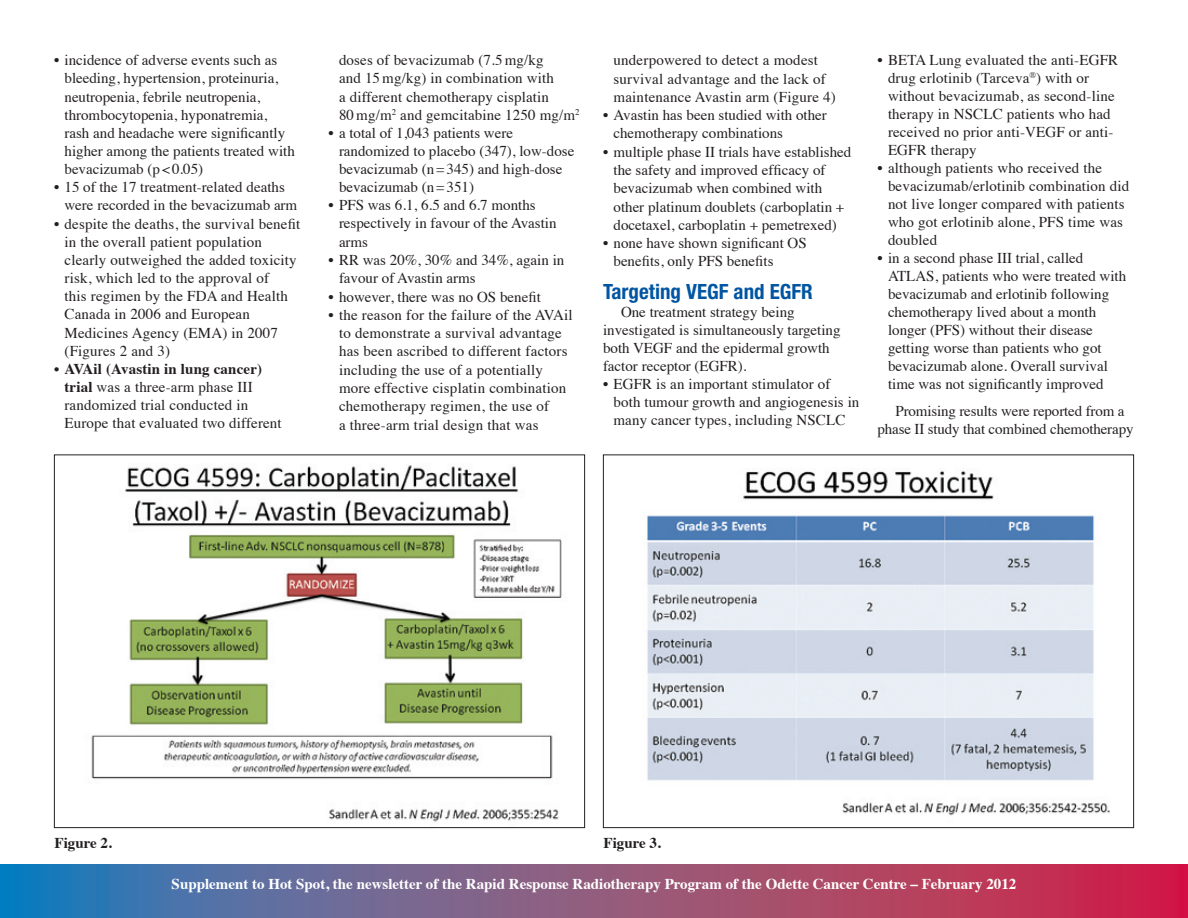
<style>
.page{position:relative;width:1188px;height:918px;background:#fff}
.page>*{position:absolute;margin:0;border:0;box-sizing:border-box;transform-origin:0 0}
.t1{font:700 condensed 21px "Helvetica Neue";color:#0155a2}
.t2{font:15px/18px "Times";color:#231f20}
.t3{font:700 15px "Times";color:#fff}
.t4{font:700 15px "Times";color:#231f20}
.s1{font-weight:700}
</style>
<div class="page">
<svg style="left:0;top:864px;width:1179px;height:54px;background:#86577f"></svg>
<div style="left:1179px;top:864px;width:9px;height:54px;background:#d20d44"></div>
<img style="left:91px;top:465px;width:471px;height:357px">
<img style="left:647px;top:470px;width:463px;height:346px">
<p class="t2" style="left:64px;top:50px;width:232px;text-indent:-10px">• incidence of adverse events such as bleeding, hypertension, proteinuria, neutropenia, febrile neutropenia, thrombocytopenia, hyponatremia, rash and headache were significantly higher among the patients treated with bevacizumab (p &lt; 0.05)</p>
<p class="t2" style="left:64px;top:177px;width:234px;text-indent:-10px">• 15 of the 17 treatment-related deaths were recorded in the bevacizumab arm</p>
<p class="t2" style="left:64px;top:213px;width:237px;text-indent:-10px">• despite the deaths, the survival benefit in the overall patient population clearly outweighed the added toxicity risk, which led to the approval of<br>this regimen by the FDA and Health<br>Canada in 2006 and European<br>Medicines Agency (EMA) in 2007 (Figures 2 and 3)</p>
<p class="t2" style="left:64px;top:358px;width:219px;text-indent:-10px"><span class="s1">• AVAil (Avastin in lung cancer) trial</span> was a three-arm phase III randomized trial conducted in<br>Europe that evaluated two different</p>
<p class="t2" style="left:339px;top:50px;width:242px">doses of bevacizumab (7.5 mg/kg<br>and 15 mg/kg) in combination with<br>a different chemotherapy cisplatin<br>80 mg/m<sup>2</sup> and gemcitabine 1250 mg/m<sup>2</sup></p>
<p class="t2" style="left:339px;top:122px;width:237px;text-indent:-10px">• a total of 1,043 patients were randomized to placebo (347), low-dose bevacizumab (n = 345) and high-dose bevacizumab (n = 351)</p>
<p class="t2" style="left:339px;top:195px;width:219px;text-indent:-10px">• PFS was 6.1, 6.5 and 6.7 months respectively in favour of the Avastin arms</p>
<p class="t2" style="left:339px;top:249px;width:227px;text-indent:-10px">• RR was 20%, 30% and 34%, again in favour of Avastin arms</p>
<p class="t2" style="left:328px;top:286px;width:214px">• however, there was no OS benefit</p>
<p class="t2" style="left:339px;top:304px;width:235px;text-indent:-10px">• the reason for the failure of the AVAil to demonstrate a survival advantage has been ascribed to different factors including the use of a potentially more effective cisplatin combination chemotherapy regimen, the use of<br>a three-arm trial design that was</p>
<p class="t2" style="left:614px;top:50px;width:224px">underpowered to detect a modest survival advantage and the lack of maintenance Avastin arm (Figure 4)</p>
<p class="t2" style="left:614px;top:105px;width:215px;text-indent:-10px">• Avastin has been studied with other chemotherapy combinations</p>
<p class="t2" style="left:614px;top:141px;width:239px;text-indent:-10px">• multiple phase II trials have established the safety and improved efficacy of bevacizumab when combined with other platinum doublets (carboplatin + docetaxel, carboplatin + pemetrexed)</p>
<p class="t2" style="left:614px;top:233px;width:195px;text-indent:-10px">• none have shown significant OS benefits, only PFS benefits</p>
<p class="t1" style="left:603px;top:279px;width:211px">Targeting VEGF and EGFR</p>
<p class="t2" style="left:603px;top:302px;width:239px;text-indent:18px">One treatment strategy being investigated is simultaneously targeting both VEGF and the epidermal growth factor receptor (EGFR).</p>
<p class="t2" style="left:614px;top:374px;width:247px;text-indent:-10px">• EGFR is an important stimulator of both tumour growth and angiogenesis in many cancer types, including NSCLC</p>
<p class="t2" style="left:888px;top:50px;width:232px;text-indent:-10px">• BETA Lung evaluated the anti-EGFR drug erlotinib (Tarceva<sup>®</sup>) with or without bevacizumab, as second-line therapy in NSCLC patients who had received no prior anti-VEGF or anti-<br>EGFR therapy</p>
<p class="t2" style="left:888px;top:158px;width:243px;text-indent:-10px">• although patients who received the bevacizumab/erlotinib combination did not live longer compared with patients who got erlotinib alone, PFS time was doubled</p>
<p class="t2" style="left:888px;top:248px;width:240px;text-indent:-10px">• in a second phase III trial, called ATLAS, patients who were treated with bevacizumab and erlotinib following chemotherapy lived about a month longer (PFS) without their disease getting worse than patients who got bevacizumab alone. Overall survival time was not significantly improved</p>
<p class="t2" style="left:878px;top:401px;width:258px;text-align:center">Promising results were reported from a phase II study that combined chemotherapy</p>
<p class="t4" style="left:55px;top:829px;width:59px">Figure 2.</p>
<p class="t4" style="left:604px;top:829px;width:59px">Figure 3.</p>
<p class="t3" style="left:172px;top:869px;width:846px">Supplement to Hot Spot, the newsletter of the Rapid Response Radiotherapy Program of the Odette Cancer Centre – February 2012</p>
</div>
